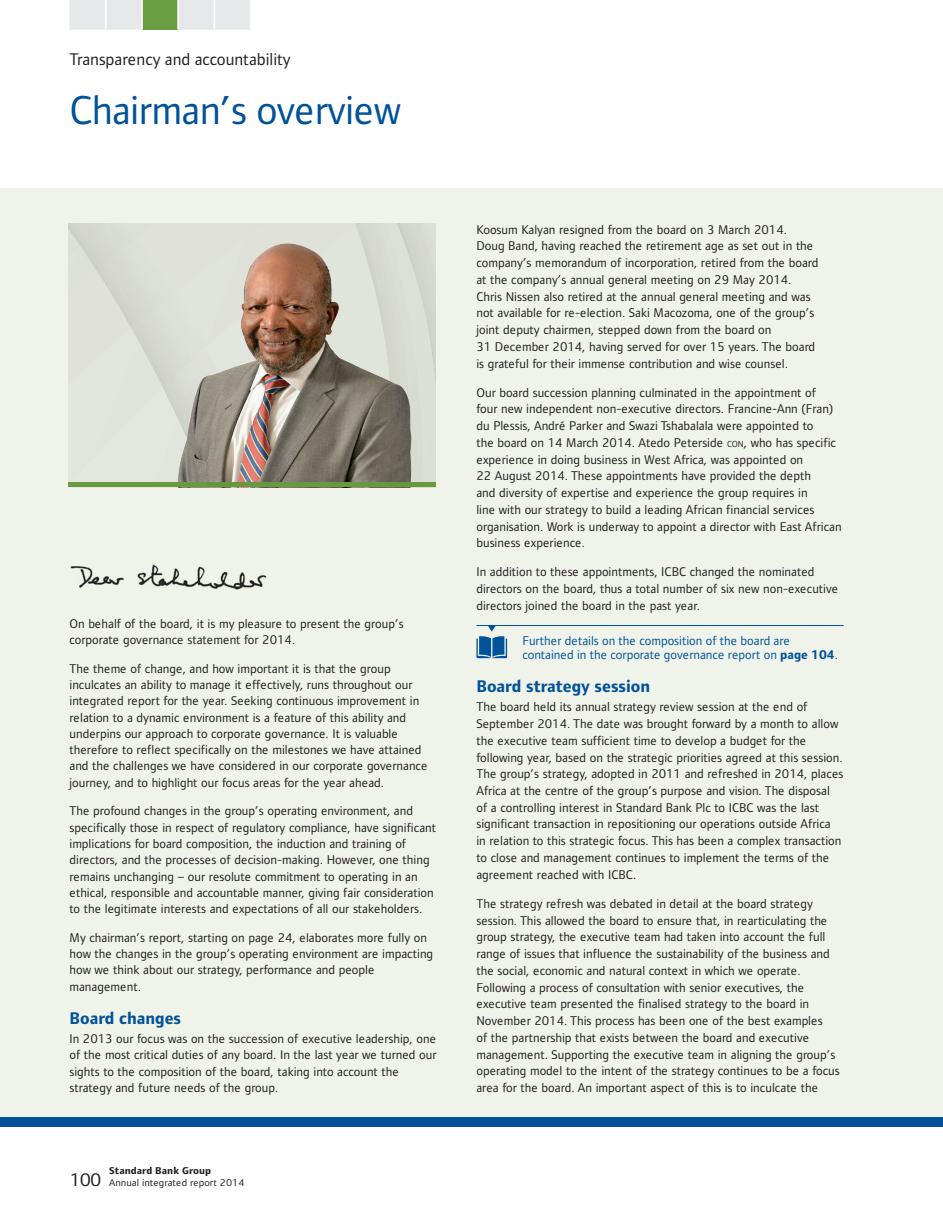
<style>
.page{position:relative;width:943px;height:1216px;background:#fff}
.page>*{position:absolute;margin:0;border:0;box-sizing:border-box;transform-origin:0 0}
.t1{font:42px "Standard Bank";letter-spacing:-.015em;color:#01529a}
.t2{font:700 17.5px "Standard Bank";color:#01529a}
.t3{font:17.5px "Standard Bank";color:#231f20}
.t4{font:13.12px/16.8px "Standard Bank";color:#231f20}
.t5{font:13.12px/14px "Standard Bank";color:#01529a}
.t6{font:10.15px/12.2px "Standard Bank";letter-spacing:.005em;color:#231f20;scale:1.06 1}
.s1{font-weight:700}
.s2{font-size:18.9px}
.s3{font-size:9.1px}
</style>
<div class="page">
<div style="left:69px;top:0;width:181px;height:30px;background:#e6e7e9"></div>
<div style="left:142px;top:0;width:36px;height:30px;background:#6a9e41"></div>
<hr style="left:105px;top:0;width:2px;height:30px;background:#fff">
<hr style="left:141px;top:0;width:2px;height:30px;background:#fff">
<hr style="left:177px;top:0;width:2px;height:30px;background:#fff">
<hr style="left:213px;top:0;width:2px;height:30px;background:#fff">
<div style="left:0;top:189px;width:943px;height:937px;background:#f0f3ea"></div>
<img style="left:70px;top:564px;width:197px;height:26px">
<hr style="left:476px;top:625px;width:367px;height:1px;background:#01529a">
<svg style="left:476px;top:625px;width:31px;height:33px"></svg>
<div style="left:0;top:1116px;width:943px;height:10px;background:#01529a"></div>
<svg style="left:68px;top:223px;width:367px;height:264px"></svg>
<h2 class="t3" style="left:69px;top:51px;width:223px">Transparency and accountability</h2>
<h1 class="t1" style="left:69px;top:89px;width:333px">Chairman’s overview</h1>
<p class="t4" style="left:69px;top:615px;width:336px;line-height:16.3px">On behalf of the board, it is my pleasure to present the group’s corporate governance statement for 2014.</p>
<p class="t4" style="left:69px;top:660px;width:360px;line-height:16.3px">The theme of change, and how important it is that the group inculcates an ability to manage it effectively, runs throughout our integrated report for the year. Seeking continuous improvement in relation to a dynamic environment is a feature of this ability and underpins our approach to corporate governance. It is valuable therefore to reflect specifically on the milestones we have attained and the challenges we have considered in our corporate governance journey, and to highlight our focus areas for the year ahead.</p>
<p class="t4" style="left:69px;top:803px;width:368px;line-height:16.3px">The profound changes in the group’s operating environment, and specifically those in respect of regulatory compliance, have significant implications for board composition, the induction and training of directors, and the processes of decision-making. However, one thing remains unchanging – our resolute commitment to operating in an ethical, responsible and accountable manner, giving fair consideration to the legitimate interests and expectations of all our stakeholders.</p>
<p class="t4" style="left:69px;top:929px;width:365px;line-height:16.3px">My chairman’s report, starting on page 24, elaborates more fully on how the changes in the group’s operating environment are impacting how we think about our strategy, performance and people management.</p>
<h2 class="t2" style="left:69px;top:1009px;width:113px">Board changes</h2>
<p class="t4" style="left:69px;top:1030px;width:368px;line-height:16.3px">In 2013 our focus was on the succession of executive leadership, one of the most critical duties of any board. In the last year we turned our sights to the composition of the board, taking into account the strategy and future needs of the group.</p>
<p class="t6" style="left:69px;top:1164px;width:167px;text-indent:40px"><span class="s1">Standard Bank Group<br></span><span class="s2">100</span> Annual integrated report 2014</p>
<p class="t4" style="left:476px;top:221px;width:343px">Koosum Kalyan resigned from the board on 3 March 2014.<br>Doug Band, having reached the retirement age as set out in the company’s memorandum of incorporation, retired from the board at the company’s annual general meeting on 29 May 2014.<br>Chris Nissen also retired at the annual general meeting and was not available for re-election. Saki Macozoma, one of the group’s joint deputy chairmen, stepped down from the board on<br>31 December 2014, having served for over 15 years. The board is grateful for their immense contribution and wise counsel.</p>
<p class="t4" style="left:476px;top:384px;width:367px">Our board succession planning culminated in the appointment of<br>four new independent non-executive directors. Francine-Ann (Fran) du Plessis, André Parker and Swazi Tshabalala were appointed to<br>the board on 14 March 2014. Atedo Peterside <span class="s3">CON</span>, who has specific experience in doing business in West Africa, was appointed on<br>22 August 2014. These appointments have provided the depth<br>and diversity of expertise and experience the group requires in<br>line with our strategy to build a leading African financial services organisation. Work is underway to appoint a director with East African business experience.</p>
<p class="t4" style="left:476px;top:564px;width:363px">In addition to these appointments, ICBC changed the nominated directors on the board, thus a total number of six new non-executive directors joined the board in the past year.</p>
<p class="t5" style="left:522px;top:633px;width:317px">Further details on the composition of the board are contained in the corporate governance report on <span class="s1">page 104</span>.</p>
<h2 class="t2" style="left:476px;top:677px;width:175px">Board strategy session</h2>
<p class="t4" style="left:476px;top:698px;width:368px">The board held its annual strategy review session at the end of September 2014. The date was brought forward by a month to allow the executive team sufficient time to develop a budget for the following year, based on the strategic priorities agreed at this session.<br>The group’s strategy, adopted in 2011 and refreshed in 2014, places Africa at the centre of the group’s purpose and vision. The disposal of a controlling interest in Standard Bank Plc to ICBC was the last significant transaction in repositioning our operations outside Africa in relation to this strategic focus. This has been a complex transaction to close and management continues to implement the terms of the agreement reached with ICBC.</p>
<p class="t4" style="left:476px;top:895px;width:365px">The strategy refresh was debated in detail at the board strategy session. This allowed the board to ensure that, in rearticulating the group strategy, the executive team had taken into account the full range of issues that influence the sustainability of the business and the social, economic and natural context in which we operate.<br>Following a process of consultation with senior executives, the executive team presented the finalised strategy to the board in November 2014. This process has been one of the best examples<br>of the partnership that exists between the board and executive management. Supporting the executive team in aligning the group’s operating model to the intent of the strategy continues to be a focus area for the board. An important aspect of this is to inculcate the</p>
</div>
